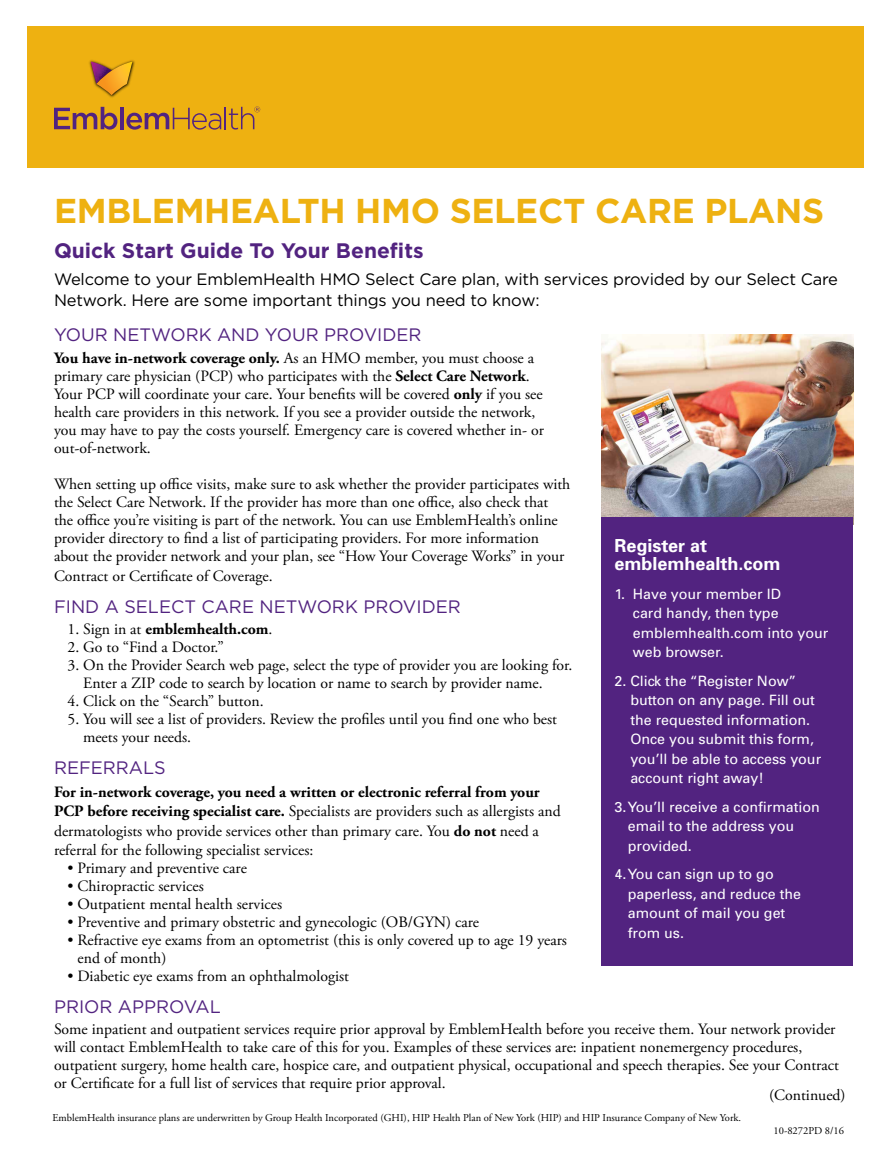
<style>
.page{position:relative;width:891px;height:1161px;background:#fff}
.page>*{position:absolute;margin:0;border:0;box-sizing:border-box;transform-origin:0 0}
.t1{font:700 34.5px "Gotham";letter-spacing:-.01em;color:#eeb111}
.t2{font:700 21px "Gotham";color:#522380}
.t3{font:18px "Gotham";color:#522380}
.t4{font:700 18px/18px "Univers";color:#fff}
.t5{font:16.5px/21px "Gotham";letter-spacing:-.01em;color:#000}
.t6{font:15.75px/18px "Adobe Garamond Pro";color:#000}
.t7{font:700 15.75px "Adobe Garamond Pro";color:#000}
.t8{font:14.25px/19.5px "Univers";color:#fff}
.t9{font:10.5px "Adobe Garamond Pro";color:#000}
.s1{font-weight:700}
.s2{font-weight:400}
</style>
<div class="page">
<div style="left:27px;top:26px;width:837px;height:142px;background:#eeb111"></div>
<img style="left:89px;top:60px;width:46px;height:38px">
<svg style="left:91px;top:62px;width:41px;height:33px"></svg>
<svg style="left:54px;top:107px;width:63px;height:23px"></svg>
<hr style="left:120px;top:107px;width:4px;height:22px;background:#522380">
<svg style="left:126px;top:106px;width:134px;height:24px"></svg>
<img style="left:601px;top:334px;width:252px;height:184px">
<div style="left:601px;top:518px;width:252px;height:448px;background:#522380"></div>
<h1 class="t1" style="left:54px;top:191px;width:772px">EMBLEMHEALTH HMO SELECT CARE PLANS</h1>
<h2 class="t2" style="left:54px;top:238px;width:371px">Quick Start Guide To Your Benefits</h2>
<p class="t5" style="left:54px;top:268px;width:786px">Welcome to your EmblemHealth HMO Select Care plan, with services provided by our Select Care<br>Network. Here are some important things you need to know:</p>
<p class="t3" style="left:54px;top:324px;width:369px">YOUR NETWORK AND YOUR PROVIDER</p>
<p class="t6" style="left:54px;top:350px;width:491px"><span class="s1">You have in-network coverage only.</span> As an HMO member, you must choose a primary care physician (PCP) who participates with the <span class="s1">Select Care Network</span>.<br>Your PCP will coordinate your care. Your benefits will be covered <span class="s1">only</span> if you see health care providers in this network. If you see a provider outside the network, you may have to pay the costs yourself. Emergency care is covered whether in- or out-of-network.</p>
<p class="t6" style="left:54px;top:476px;width:518px">When setting up office visits, make sure to ask whether the provider participates with the Select Care Network. If the provider has more than one office, also check that the office you’re visiting is part of the network. You can use EmblemHealth’s online provider directory to find a list of participating providers. For more information about the provider network and your plan, see “How Your Coverage Works” in your</p>
<p class="t6" style="left:54px;top:568px;width:220px">Contract or Certificate of Coverage.</p>
<p class="t3" style="left:54px;top:596px;width:408px">FIND A SELECT CARE NETWORK PROVIDER</p>
<p class="t7" style="left:68px;top:620px;width:207px"><span class="s2">1. Sign in at</span> emblemhealth.com<span class="s2">.</span></p>
<p class="t6" style="left:68px;top:639px;width:158px">2. Go to “Find a Doctor.”</p>
<p class="t6" style="left:83px;top:657px;width:491px;text-indent:-16px">3. On the Provider Search web page, select the type of provider you are looking for.<br>Enter a ZIP code to search by location or name to search by provider name.</p>
<p class="t6" style="left:68px;top:693px;width:198px">4. Click on the “Search” button.</p>
<p class="t6" style="left:83px;top:711px;width:476px;text-indent:-16px">5. You will see a list of providers. Review the profiles until you find one who best meets your needs.</p>
<p class="t3" style="left:54px;top:757px;width:113px">REFERRALS</p>
<p class="t6" style="left:54px;top:782px;width:508px;line-height:19.5px"><span class="s1">For in-network coverage, you need a written or electronic referral from your PCP before receiving specialist care.</span> Specialists are providers such as allergists and dermatologists who provide services other than primary care. You <span class="s1">do not</span> need a referral for the following specialist services:</p>
<p class="t6" style="left:67px;top:860px;width:181px">• Primary and preventive care</p>
<p class="t6" style="left:67px;top:878px;width:138px">• Chiropractic services</p>
<p class="t6" style="left:67px;top:896px;width:216px">• Outpatient mental health services</p>
<p class="t6" style="left:67px;top:914px;width:413px">• Preventive and primary obstetric and gynecologic (OB/GYN) care</p>
<p class="t6" style="left:78px;top:932px;width:491px;text-indent:-10px">• Refractive eye exams from an optometrist (this is only covered up to age 19 years end of month)</p>
<p class="t6" style="left:67px;top:968px;width:283px">• Diabetic eye exams from an ophthalmologist</p>
<p class="t3" style="left:54px;top:997px;width:168px">PRIOR APPROVAL</p>
<p class="t6" style="left:54px;top:1021px;width:786px">Some inpatient and outpatient services require prior approval by EmblemHealth before you receive them. Your network provider will contact EmblemHealth to take care of this for you. Examples of these services are: inpatient nonemergency procedures, outpatient surgery, home health care, hospice care, and outpatient physical, occupational and speech therapies. See your Contract or Certificate for a full list of services that require prior approval.</p>
<p class="t9" style="left:52px;top:1111px;width:690px">EmblemHealth insurance plans are underwritten by Group Health Incorporated (GHI), HIP Health Plan of New York (HIP) and HIP Insurance Company of New York.</p>
<p class="t9" style="left:774px;top:1125px;width:72px">10-8272PD 8/16</p>
<p class="t4" style="left:615px;top:536px;width:168px">Register at emblemhealth.com</p>
<p class="t8" style="left:633px;top:584px;width:197px;text-indent:-18px">1. Have your member ID<br>card handy, then type emblemhealth.com into your web browser.</p>
<p class="t8" style="left:630px;top:671px;width:192px;text-indent:-16px">2. Click the “Register Now” button on any page. Fill out the requested information.<br>Once you submit this form, you’ll be able to access your account right away!</p>
<p class="t8" style="left:628px;top:797px;width:194px;text-indent:-13px">3. You’ll receive a confirmation email to the address you provided.</p>
<p class="t8" style="left:628px;top:864px;width:175px;text-indent:-13px">4. You can sign up to go paperless, and reduce the amount of mail you get from us.</p>
<p class="t6" style="left:769px;top:1086px;width:78px">(Continued)</p>
</div>
